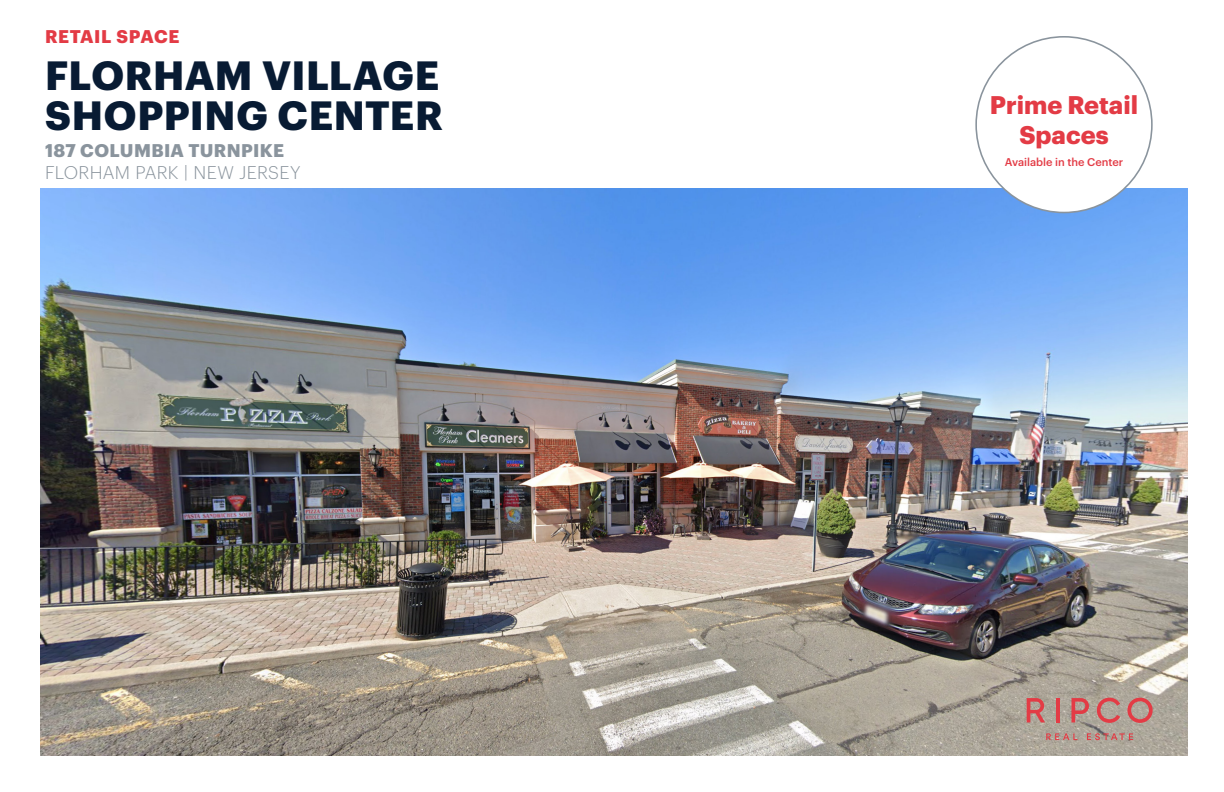
<style>
.page{position:relative;width:1224px;height:792px;background:#fff}
.page>*{position:absolute;margin:0;border:0;box-sizing:border-box;transform-origin:0 0}
.t1{font:700 40px "Graphik";letter-spacing:.01em;color:#081b33}
.t2{font:700 25px "Graphik";color:#e33b45}
.t3{font:300 18px "Graphik";letter-spacing:.015em;color:#8a949d}
.t4{font:700 18px "Graphik";letter-spacing:.02em;color:#8a949d}
.t5{font:700 18px "Graphik";letter-spacing:.03em;color:#e33b45}
.t6{font:500 11px "Graphik";color:#e33b45}
</style>
<div class="page">
<img style="left:40px;top:189px;width:1147px;height:567px">
<svg style="left:1046px;top:733px;width:32px;height:7px"></svg>
<svg style="left:1087px;top:733px;width:46px;height:7px"></svg>
<svg style="left:1027px;top:698px;width:18px;height:24px"></svg>
<hr style="left:1056px;top:698px;width:3px;height:24px;background:#e33b45">
<svg style="left:1097px;top:698px;width:23px;height:25px"></svg>
<svg style="left:1127px;top:698px;width:26px;height:25px"></svg>
<svg style="left:1071px;top:698px;width:18px;height:24px"></svg>
<div style="left:976px;top:37px;width:176px;height:176px;background:#fff;border-radius:50%"></div>
<p class="t5" style="left:45px;top:22px;width:136px">RETAIL SPACE</p>
<p class="t1" style="left:45px;top:45px;width:396px">FLORHAM VILLAGE</p>
<p class="t1" style="left:45px;top:85px;width:400px">SHOPPING CENTER</p>
<p class="t4" style="left:45px;top:137px;width:241px">187 COLUMBIA TURNPIKE</p>
<p class="t3" style="left:45px;top:159px;width:257px">FLORHAM PARK | NEW JERSEY</p>
<p class="t2" style="left:990px;top:85px;width:150px">Prime Retail</p>
<p class="t2" style="left:1019px;top:115px;width:91px">Spaces</p>
<p class="t6" style="left:1005px;top:154px;width:120px">Available in the Center</p>
</div>
